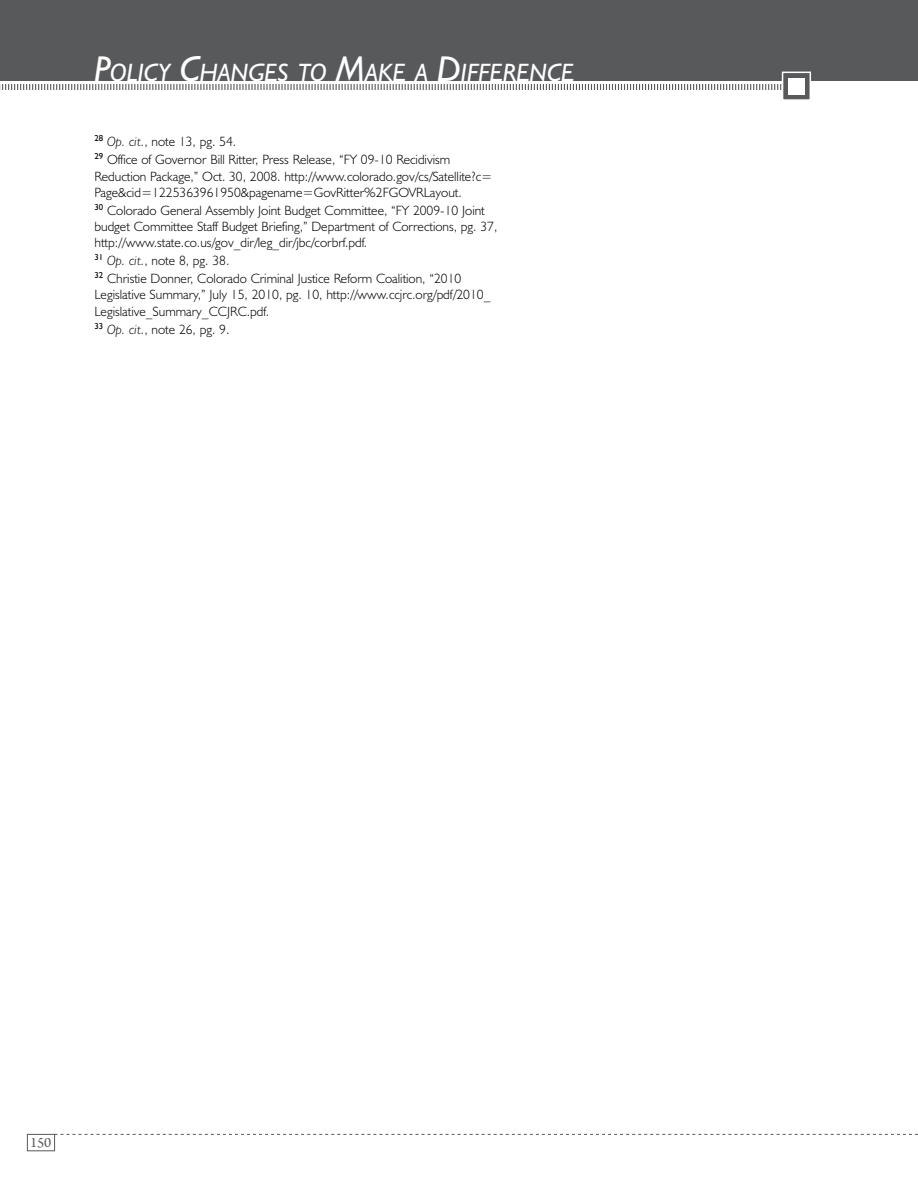
<style>
.page{position:relative;width:918px;height:1188px;background:#fff}
.page>*{position:absolute;margin:0;border:0;box-sizing:border-box;transform-origin:0 0}
.t1{font:italic 25.2px "Humanist 521 BT";letter-spacing:-.005em;color:#fff}
.t2{font:15px "Arno Pro";color:#58595b}
.t3{font:300 13.5px/16.2px "Humanist 521 BT";color:#000}
.s1{font-size:36px}
.s2{font-style:italic}
</style>
<div class="page">
<svg style="left:55px;top:1134px;width:863px;height:1px"></svg>
<div style="left:0;top:0;width:918px;height:81px;background:#58595b"></div>
<svg style="left:0;top:84px;width:782px;height:6px"></svg>
<div style="left:782px;top:72px;width:29px;height:29px;background:#58595b;border:2px solid #fff"></div>
<div style="left:788px;top:78px;width:16px;height:16px;background:#fff"></div>
<div style="left:27px;top:1134px;width:28px;height:17px;border:1px solid #58595b"></div>
<h1 class="t1" style="left:94px;top:57px;width:481px"><span class="s1">P</span>OLICY <span class="s1">C</span>HANGES TO <span class="s1">M</span>AKE A <span class="s1">D</span>IFFERENCE</h1>
<p class="t3" style="left:94px;top:133px;width:357px;line-height:18px"><sup>28</sup> <span class="s2">Op. cit.</span>, note 13, pg. 54.<br><sup>29</sup> Office of Governor Bill Ritter, Press Release, “FY 09-10 Recidivism</p>
<p class="t3" style="left:95px;top:168px;width:399px">Reduction Package,” Oct. 30, 2008. http://www.colorado.gov/cs/Satellite?c=<br>Page&amp;cid=1225363961950&amp;pagename=GovRitter%2FGOVRLayout.</p>
<p class="t3" style="left:94px;top:202px;width:404px"><sup>30</sup> Colorado General Assembly Joint Budget Committee, “FY 2009-10 Joint budget Committee Staff Budget Briefing,” Department of Corrections, pg. 37, http://www.state.co.us/gov_dir/leg_dir/jbc/corbrf.pdf.</p>
<p class="t3" style="left:94px;top:251px;width:368px;line-height:18px"><sup>31</sup> <span class="s2">Op. cit.</span>, note 8, pg. 38.<br><sup>32</sup> Christie Donner, Colorado Criminal Justice Reform Coalition, “2010</p>
<p class="t3" style="left:95px;top:287px;width:397px">Legislative Summary,” July 15, 2010, pg. 10, http://www.ccjrc.org/pdf/2010_<br>Legislative_Summary_CCJRC.pdf.</p>
<p class="t3" style="left:94px;top:321px;width:136px"><sup>33</sup> <span class="s2">Op. cit.</span>, note 26, pg. 9.</p>
<p class="t2" style="left:30px;top:1134px;width:23px">150</p>
</div>
